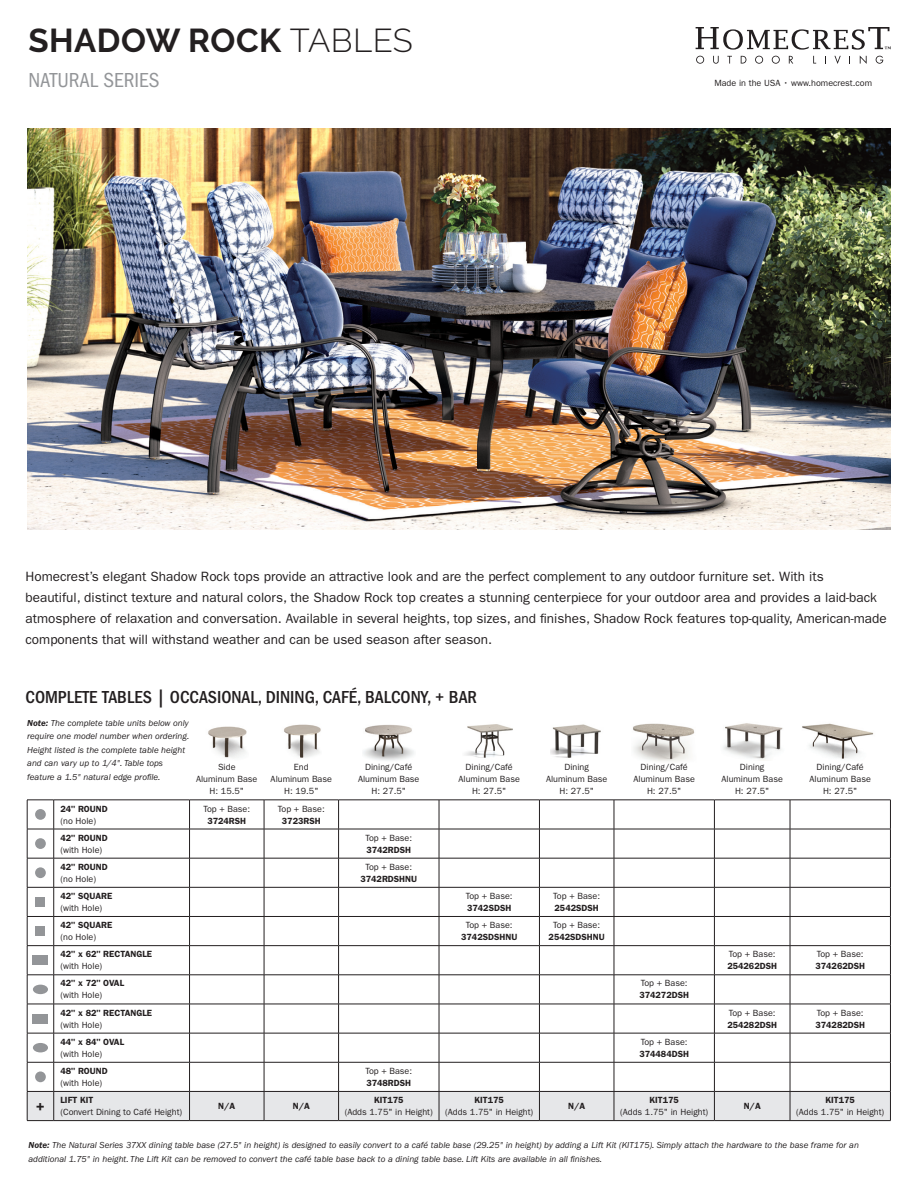
<style>
.page{position:relative;width:918px;height:1188px;background:#fff}
.page>*{position:absolute;margin:0;border:0;box-sizing:border-box;transform-origin:0 0}
.t1{font:700 33px "Raleway";letter-spacing:.015em;color:#231f20}
.t2{font:condensed 21px "ITC Franklin Gothic Std";color:#939598}
.t3{font:500 condensed 18px "ITC Franklin Gothic Std";color:#231f20}
.t4{font:600 15px "ITC Franklin Gothic Std";color:#231f20}
.t5{font:13.5px/21px "ITC Franklin Gothic Std";color:#231f20}
.t6{font:9px/12px "ITC Franklin Gothic Std";color:#231f20;text-align:center}
.t7{font:italic 9px/13.5px "ITC Franklin Gothic Std";color:#231f20}
.t8{font:600 9px "ITC Franklin Gothic Std";color:#231f20}
.s1{font-weight:300}
.s2{font-weight:600}
</style>
<div class="page">
<svg style="left:696px;top:27px;width:195px;height:37px"></svg>
<img style="left:27px;top:129px;width:864px;height:401px">
<svg style="left:27px;top:800px;width:864px;height:321px"></svg>
<img style="left:208px;top:726px;width:39px;height:32px">
<img style="left:284px;top:724px;width:37px;height:34px">
<img style="left:363px;top:725px;width:51px;height:36px">
<img style="left:465px;top:724px;width:48px;height:34px">
<img style="left:550px;top:724px;width:51px;height:34px">
<img style="left:633px;top:723px;width:62px;height:38px">
<img style="left:723px;top:723px;width:60px;height:37px">
<img style="left:802px;top:723px;width:72px;height:36px">
<div style="left:35px;top:809px;width:11px;height:11px;background:#939598;border-radius:50%"></div>
<div style="left:35px;top:838px;width:11px;height:11px;background:#939598;border-radius:50%"></div>
<div style="left:35px;top:867px;width:11px;height:11px;background:#939598;border-radius:50%"></div>
<div style="left:36px;top:897px;width:9px;height:10px;background:#939598"></div>
<div style="left:36px;top:926px;width:9px;height:10px;background:#939598"></div>
<div style="left:33px;top:956px;width:15px;height:9px;background:#939598"></div>
<div style="left:33px;top:985px;width:15px;height:9px;background:#939598;border-radius:50%"></div>
<div style="left:33px;top:1014px;width:15px;height:9px;background:#939598"></div>
<div style="left:33px;top:1043px;width:15px;height:9px;background:#939598;border-radius:50%"></div>
<div style="left:35px;top:1071px;width:11px;height:11px;background:#939598;border-radius:50%"></div>
<p class="t1" style="left:28px;top:22px;width:386px">SHADOW ROCK <span class="s1">TABLES</span></p>
<p class="t2" style="left:28px;top:68px;width:133px">NATURAL SERIES</p>
<p class="t6" style="left:714px;top:77px;width:159px">Made in the USA • www.homecrest.com</p>
<p class="t5" style="left:26px;top:566px;width:863px">Homecrest’s elegant Shadow Rock tops provide an attractive look and are the perfect complement to any outdoor furniture set. With its<br>beautiful, distinct texture and natural colors, the Shadow Rock top creates a stunning centerpiece for your outdoor area and provides a laid-back atmosphere of relaxation and conversation. Available in several heights, top sizes, and finishes, Shadow Rock features top-quality, American-made components that will withstand weather and can be used season after season.</p>
<p class="t3" style="left:26px;top:687px;width:453px">COMPLETE TABLES | OCCASIONAL, DINING, CAFÉ, BALCONY, + BAR</p>
<p class="t7" style="left:27px;top:716px;width:164px"><span class="s2">Note:</span> The complete table units below only require one model number when ordering.<br>Height listed is the complete table height and can vary up to 1/4". Table tops feature a 1.5" natural edge profile.</p>
<p class="t6" style="left:218px;top:762px;width:19px">Side</p>
<p class="t6" style="left:196px;top:774px;width:63px">Aluminum Base</p>
<p class="t6" style="left:210px;top:786px;width:36px">H: 15.5"</p>
<p class="t8" style="left:60px;top:803px;width:49px">24" ROUND</p>
<p class="t6" style="left:60px;top:815px;width:37px">(no Hole)</p>
<p class="t8" style="left:60px;top:832px;width:49px">42" ROUND</p>
<p class="t6" style="left:60px;top:844px;width:43px">(with Hole)</p>
<p class="t8" style="left:60px;top:861px;width:49px">42" ROUND</p>
<p class="t6" style="left:60px;top:873px;width:37px">(no Hole)</p>
<p class="t8" style="left:60px;top:891px;width:53px">42" SQUARE</p>
<p class="t6" style="left:60px;top:902px;width:43px">(with Hole)</p>
<p class="t8" style="left:60px;top:920px;width:53px">42" SQUARE</p>
<p class="t6" style="left:60px;top:931px;width:37px">(no Hole)</p>
<p class="t8" style="left:60px;top:949px;width:93px">42" x 62" RECTANGLE</p>
<p class="t6" style="left:60px;top:960px;width:43px">(with Hole)</p>
<p class="t8" style="left:60px;top:978px;width:65px">42" x 72" OVAL</p>
<p class="t6" style="left:60px;top:989px;width:43px">(with Hole)</p>
<p class="t8" style="left:60px;top:1007px;width:93px">42" x 82" RECTANGLE</p>
<p class="t6" style="left:60px;top:1019px;width:43px">(with Hole)</p>
<p class="t8" style="left:60px;top:1036px;width:65px">44" x 84" OVAL</p>
<p class="t6" style="left:60px;top:1048px;width:43px">(with Hole)</p>
<p class="t8" style="left:60px;top:1066px;width:49px">48" ROUND</p>
<p class="t6" style="left:60px;top:1077px;width:43px">(with Hole)</p>
<p class="t6" style="left:203px;top:803px;width:48px">Top + Base:</p>
<p class="t8" style="left:207px;top:815px;width:40px">3724RSH</p>
<p class="t6" style="left:294px;top:762px;width:16px">End</p>
<p class="t6" style="left:271px;top:774px;width:63px">Aluminum Base</p>
<p class="t6" style="left:284px;top:786px;width:36px">H: 19.5"</p>
<p class="t6" style="left:278px;top:803px;width:48px">Top + Base:</p>
<p class="t8" style="left:282px;top:815px;width:40px">3723RSH</p>
<p class="t6" style="left:365px;top:762px;width:49px">Dining/Café</p>
<p class="t6" style="left:358px;top:774px;width:63px">Aluminum Base</p>
<p class="t6" style="left:372px;top:786px;width:36px">H: 27.5"</p>
<p class="t6" style="left:365px;top:832px;width:48px">Top + Base:</p>
<p class="t8" style="left:366px;top:844px;width:46px">3742RDSH</p>
<p class="t6" style="left:365px;top:861px;width:48px">Top + Base:</p>
<p class="t8" style="left:360px;top:873px;width:58px">3742RDSHNU</p>
<p class="t6" style="left:365px;top:1065px;width:48px">Top + Base:</p>
<p class="t8" style="left:366px;top:1078px;width:46px">3748RDSH</p>
<p class="t6" style="left:466px;top:762px;width:49px">Dining/Café</p>
<p class="t6" style="left:459px;top:774px;width:63px">Aluminum Base</p>
<p class="t6" style="left:472px;top:786px;width:36px">H: 27.5"</p>
<p class="t6" style="left:466px;top:890px;width:48px">Top + Base:</p>
<p class="t8" style="left:467px;top:903px;width:46px">3742SDSH</p>
<p class="t6" style="left:466px;top:919px;width:48px">Top + Base:</p>
<p class="t8" style="left:461px;top:932px;width:58px">3742SDSHNU</p>
<p class="t4" style="left:36px;top:1097px;width:10px">+</p>
<p class="t8" style="left:60px;top:1095px;width:34px">LIFT KIT</p>
<p class="t6" style="left:60px;top:1106px;width:123px">(Convert Dining to Café Height)</p>
<p class="t8" style="left:218px;top:1101px;width:19px">N/A</p>
<p class="t8" style="left:293px;top:1101px;width:19px">N/A</p>
<p class="t6" style="left:345px;top:1094px;width:90px"><span class="s2">KIT175<br></span>(Adds 1.75" in Height)</p>
<p class="t8" style="left:474px;top:1095px;width:31px">KIT175</p>
<p class="t6" style="left:445px;top:1106px;width:90px">(Adds 1.75" in Height)</p>
<p class="t6" style="left:564px;top:762px;width:26px">Dining</p>
<p class="t6" style="left:546px;top:774px;width:63px">Aluminum Base</p>
<p class="t6" style="left:560px;top:786px;width:36px">H: 27.5"</p>
<p class="t6" style="left:553px;top:890px;width:48px">Top + Base:</p>
<p class="t8" style="left:555px;top:903px;width:46px">2542SDSH</p>
<p class="t6" style="left:553px;top:919px;width:48px">Top + Base:</p>
<p class="t8" style="left:549px;top:932px;width:58px">2542SDSHNU</p>
<p class="t8" style="left:568px;top:1101px;width:19px">N/A</p>
<p class="t6" style="left:641px;top:762px;width:49px">Dining/Café</p>
<p class="t6" style="left:634px;top:774px;width:63px">Aluminum Base</p>
<p class="t6" style="left:647px;top:786px;width:36px">H: 27.5"</p>
<p class="t6" style="left:641px;top:977px;width:48px">Top + Base:</p>
<p class="t8" style="left:639px;top:990px;width:51px">374272DSH</p>
<p class="t6" style="left:641px;top:1036px;width:48px">Top + Base:</p>
<p class="t8" style="left:639px;top:1048px;width:51px">374484DSH</p>
<p class="t8" style="left:649px;top:1095px;width:31px">KIT175</p>
<p class="t6" style="left:620px;top:1106px;width:90px">(Adds 1.75" in Height)</p>
<p class="t6" style="left:740px;top:762px;width:26px">Dining</p>
<p class="t6" style="left:722px;top:774px;width:63px">Aluminum Base</p>
<p class="t6" style="left:735px;top:786px;width:36px">H: 27.5"</p>
<p class="t6" style="left:729px;top:948px;width:48px">Top + Base:</p>
<p class="t8" style="left:727px;top:961px;width:51px">254262DSH</p>
<p class="t6" style="left:729px;top:1007px;width:48px">Top + Base:</p>
<p class="t8" style="left:727px;top:1019px;width:51px">254282DSH</p>
<p class="t8" style="left:744px;top:1101px;width:19px">N/A</p>
<p class="t6" style="left:817px;top:762px;width:49px">Dining/Café</p>
<p class="t6" style="left:810px;top:774px;width:63px">Aluminum Base</p>
<p class="t6" style="left:823px;top:786px;width:36px">H: 27.5"</p>
<p class="t6" style="left:817px;top:948px;width:48px">Top + Base:</p>
<p class="t8" style="left:815px;top:961px;width:51px">374262DSH</p>
<p class="t6" style="left:817px;top:1007px;width:48px">Top + Base:</p>
<p class="t8" style="left:815px;top:1019px;width:51px">374282DSH</p>
<p class="t8" style="left:825px;top:1095px;width:31px">KIT175</p>
<p class="t6" style="left:796px;top:1106px;width:90px">(Adds 1.75" in Height)</p>
<p class="t7" style="left:28px;top:1139px;width:832px"><span class="s2">Note:</span> The Natural Series 37XX dining table base (27.5" in height) is designed to easily convert to a café table base (29.25" in height) by adding a Lift Kit (KIT175). Simply attach the hardware to the base frame for an additional 1.75" in height. The Lift Kit can be removed to convert the café table base back to a dining table base. Lift Kits are available in all finishes.</p>
</div>
